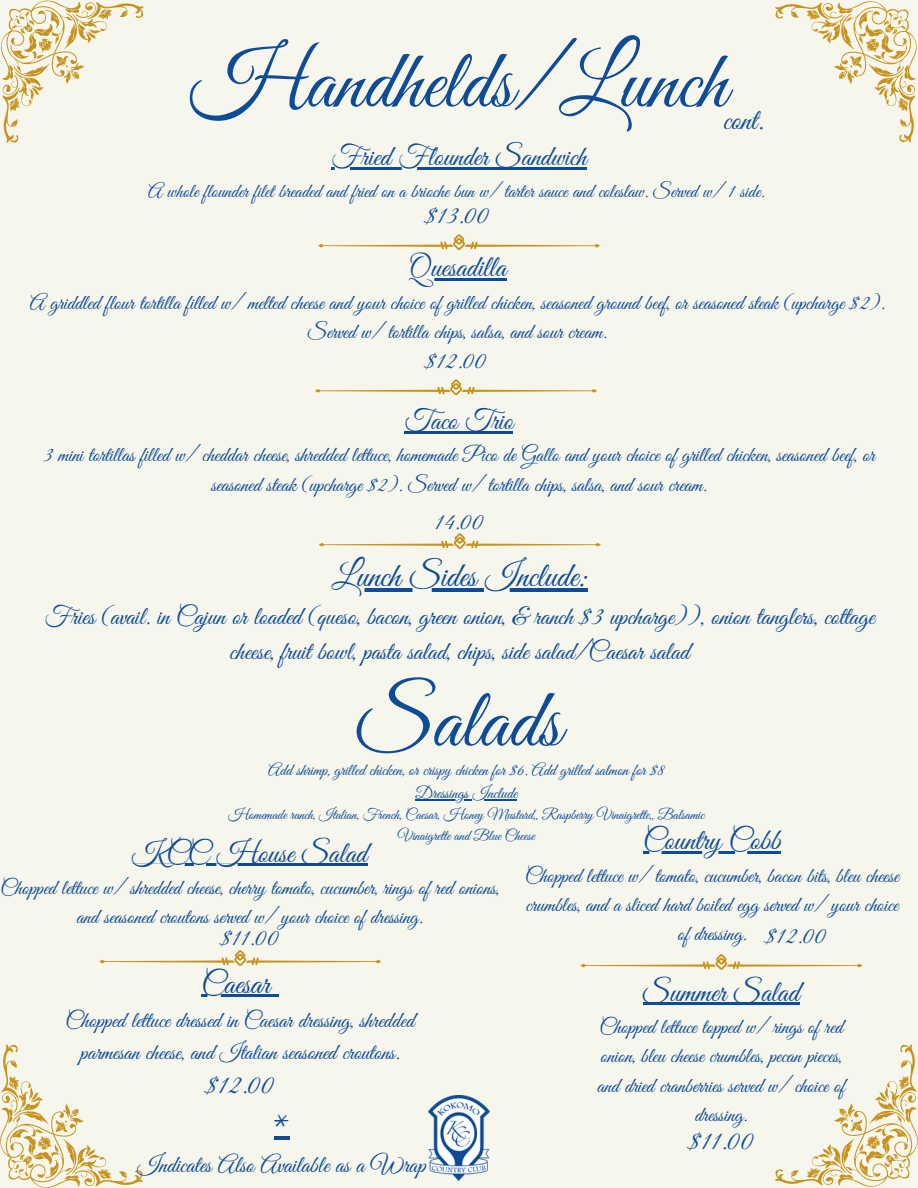
<style>
.page{position:relative;width:918px;height:1188px;background:#f6f6ed}
.page>*{position:absolute;margin:0;border:0;box-sizing:border-box;transform-origin:0 0}
.t1{font:84px "Great Vibes";color:#0e4c97}
.t2{font:36px "Great Vibes";color:#0e4c97}
.t3{font:34.5px "Great Vibes";color:#0e4c97}
.t4{font:31.5px "Great Vibes";color:#0e4c97}
.t5{font:30px "Great Vibes";color:#0e4c97}
.t6{font:28.5px "Great Vibes";color:#0e4c97}
.t7{font:27px "Great Vibes";color:#0e4c97}
.t8{font:26.85px "Great Vibes";color:#0e4c97}
.t9{font:25.5px/34.8px "Great Vibes";color:#0e4c97;text-align:center}
.t10{font:24px "Great Vibes";color:#0e4c97}
.t11{font:22.5px/31.5px "Great Vibes";color:#0e4c97;text-align:center}
.t12{font:21px/29.2px "Great Vibes";color:#0e4c97;text-align:center}
.t13{font:19.5px "Great Vibes";color:#0e4c97}
.t14{font:16.65px "Great Vibes";color:#0e4c97}
.t15{font:14.85px/20.1px "Great Vibes";color:#0e4c97;text-align:center}
</style>
<div class="page">
<svg style="left:0;top:1044px;width:143px;height:144px"></svg>
<svg style="left:1px;top:0;width:143px;height:143px"></svg>
<svg style="left:775px;top:1044px;width:143px;height:143px"></svg>
<svg style="left:775px;top:1px;width:142px;height:141px"></svg>
<img style="left:428px;top:1096px;width:61px;height:84px">
<hr style="left:331px;top:167px;width:256px;height:2px;background:#0e4c97">
<hr style="left:408px;top:278px;width:98px;height:3px;background:#0e4c97">
<svg style="left:318px;top:234px;width:282px;height:16px"></svg>
<svg style="left:315px;top:379px;width:282px;height:16px"></svg>
<hr style="left:405px;top:431px;width:108px;height:2px;background:#0e4c97">
<hr style="left:332px;top:588px;width:255px;height:3px;background:#0e4c97">
<svg style="left:319px;top:533px;width:282px;height:16px"></svg>
<hr style="left:274px;top:1136px;width:15px;height:4px;background:#0e4c97">
<hr style="left:132px;top:864px;width:235px;height:2px;background:#0e4c97">
<svg style="left:99px;top:950px;width:282px;height:16px"></svg>
<hr style="left:202px;top:995px;width:68px;height:2px;background:#0e4c97">
<svg style="left:270px;top:995px;width:8px;height:2px"></svg>
<hr style="left:643px;top:852px;width:138px;height:2px;background:#0e4c97">
<svg style="left:580px;top:954px;width:283px;height:16px"></svg>
<hr style="left:643px;top:1003px;width:156px;height:2px;background:#0e4c97">
<hr style="left:416px;top:799px;width:101px;height:1px;background:#0e4c97">
<p class="t1" style="left:190px;top:35px;width:538px">Handhelds/Lunch</p>
<p class="t6" style="left:331px;top:141px;width:257px">Fried Flounder Sandwich</p>
<p class="t13" style="left:148px;top:181px;width:618px">A whole flounder filet breaded and fried on a brioche bun w/ tarter sauce and coleslaw. Served w/ 1 side.</p>
<p class="t9" style="left:425px;top:200px;width:65px">$13.00</p>
<p class="t5" style="left:723px;top:104px;width:42px">cont.</p>
<p class="t5" style="left:408px;top:251px;width:100px">Quesadilla</p>
<p class="t12" style="left:30px;top:289px;width:857px">A griddled flour tortilla filled w/ melted cheese and your choice of grilled chicken, seasoned ground beef, or seasoned steak (upcharge $2).<br>Served w/ tortilla chips, salsa, and sour cream.</p>
<p class="t10" style="left:425px;top:348px;width:62px">$12.00</p>
<p class="t6" style="left:405px;top:405px;width:110px">Taco Trio</p>
<p class="t12" style="left:43px;top:442px;width:833px">3 mini tortillas filled w/ cheddar cheese, shredded lettuce, homemade Pico de Gallo and your choice of grilled chicken, seasoned beef, or seasoned steak (upcharge $2). Served w/ tortilla chips, salsa, and sour cream.</p>
<p class="t10" style="left:434px;top:509px;width:51px">14.00</p>
<p class="t3" style="left:332px;top:556px;width:257px">Lunch Sides Include:</p>
<p class="t9" style="left:44px;top:601px;width:832px">Fries (avail. in Cajun or loaded (queso, bacon, green onion, &amp; ranch $3 upcharge)), onion tanglers, cottage cheese, fruit bowl, pasta salad, chips, side salad/Caesar salad</p>
<p class="t1" style="left:357px;top:674px;width:206px">Salads</p>
<p class="t14" style="left:268px;top:761px;width:398px">Add shrimp, grilled chicken, or crispy chicken for $6. Add grilled salmon for $8</p>
<p class="t14" style="left:416px;top:784px;width:103px">Dressings Include</p>
<p class="t15" style="left:229px;top:806px;width:477px">Homemade ranch, Italian, French, Caesar, Honey Mustard,, Raspberry Vinaigrette,, Balsamic<br>Vinaigrette and Blue Cheese</p>
<p class="t5" style="left:643px;top:824px;width:139px">Country Cobb</p>
<p class="t12" style="left:525px;top:863px;width:375px">Chopped lettuce w/ tomato, cucumber, bacon bits, bleu cheese crumbles, and a sliced hard boiled egg served w/ your choice of dressing.</p>
<p class="t5" style="left:132px;top:836px;width:237px">KCC House Salad</p>
<p class="t12" style="left:0;top:875px;width:500px">Chopped lettuce w/ shredded cheese, cherry tomato, cucumber, rings of red onions, and seasoned croutons served w/ your choice of dressing.</p>
<p class="t10" style="left:221px;top:925px;width:59px">$11.00</p>
<p class="t4" style="left:202px;top:966px;width:70px">Caesar</p>
<p class="t11" style="left:66px;top:1007px;width:350px">Chopped lettuce dressed in Caesar dressing, shredded parmesan cheese, and Italian seasoned croutons.</p>
<p class="t7" style="left:206px;top:1070px;width:70px">$12.00</p>
<p class="t10" style="left:766px;top:922px;width:62px">$12.00</p>
<p class="t5" style="left:643px;top:975px;width:158px">Summer Salad</p>
<p class="t12" style="left:597px;top:1014px;width:249px">Chopped lettuce topped w/ rings of red onion, bleu cheese crumbles, pecan pieces, and dried cranberries served w/ choice of dressing.</p>
<p class="t2" style="left:274px;top:1104px;width:17px">*</p>
<p class="t10" style="left:137px;top:1152px;width:290px">Indicates Also Available as a Wrap</p>
<p class="t8" style="left:689px;top:1126px;width:66px">$11.00</p>
</div>
